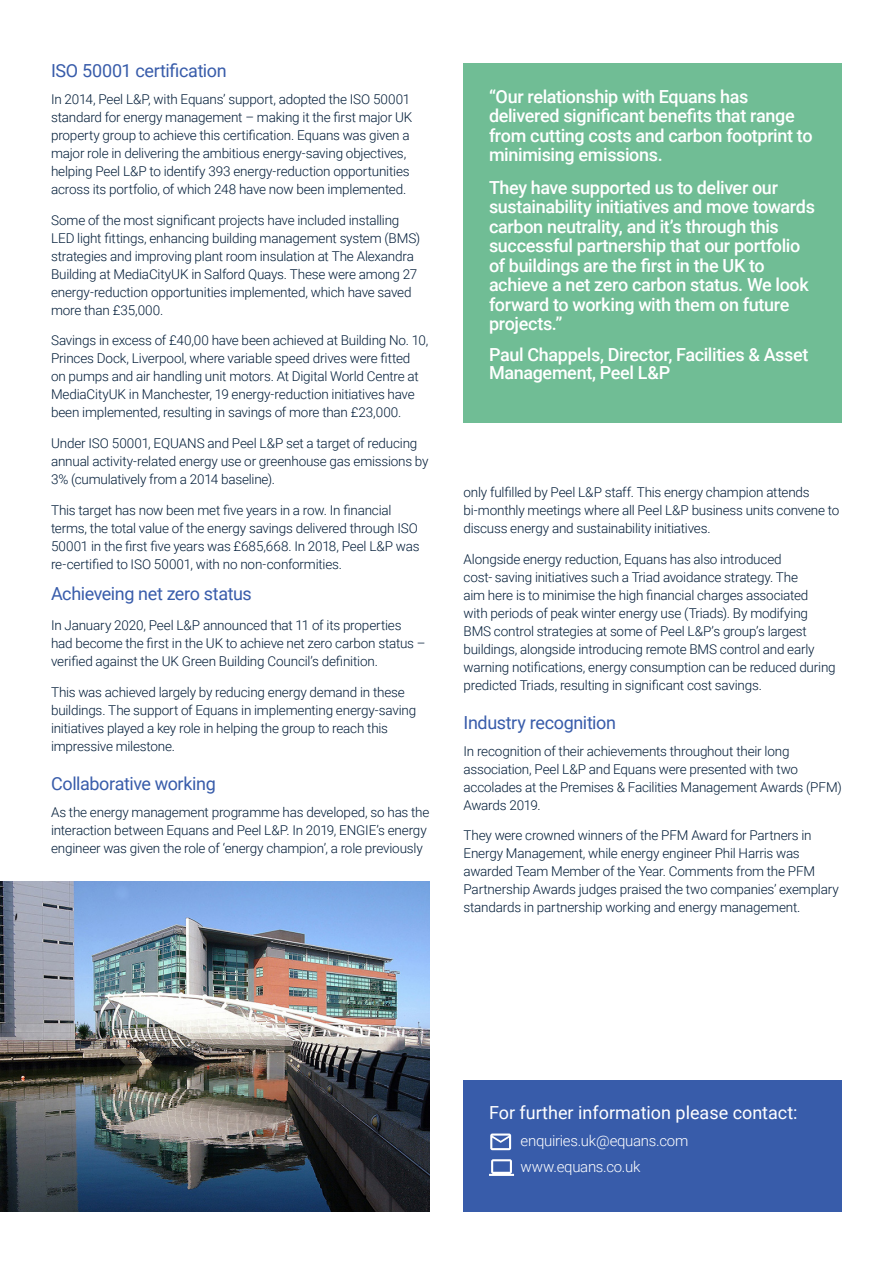
<style>
.page{position:relative;width:893px;height:1263px;background:#fff}
.page>*{position:absolute;margin:0;border:0;box-sizing:border-box;transform-origin:0 0}
.Pull_out_bullet_poin{font:500 18px/19.5px "Roboto";letter-spacing:-.02em;color:#fff}
.Subheader{font:18px "Roboto";letter-spacing:-.02em;color:#385caa}
.t1{font:18px "Roboto";color:#fff}
.Body_Copy{font:18px "Roboto";letter-spacing:-.025em;color:#385caa}
.Body_Copy-2{font:300 15px "Roboto";letter-spacing:-.02em;color:#fff}
.Body_Copy-3{font:300 13.5px/18px "Roboto";letter-spacing:-.015em;color:#001c38}
</style>
<div class="page">
<img style="left:0;top:881px;width:429px;height:331px">
<div style="left:463px;top:64px;width:379px;height:359px;background:#70bd95"></div>
<div style="left:463px;top:1080px;width:379px;height:132px;background:#385caa"></div>
<svg style="left:490px;top:1133px;width:21px;height:17px"></svg>
<svg style="left:489px;top:1159px;width:25px;height:17px"></svg>
<p class="Subheader" style="left:51px;top:58px;width:177px">ISO 50001 certification</p>
<p class="Body_Copy-3" style="left:51px;top:89px;width:363px">In 2014, Peel L&amp;P, with Equans’ support, adopted the ISO 50001 standard for energy management – making it the first major UK property group to achieve this certification. Equans was given a major role in delivering the ambitious energy-saving objectives, helping Peel L&amp;P to identify 393 energy-reduction opportunities across its portfolio, of which 248 have now been implemented.</p>
<p class="Body_Copy-3" style="left:51px;top:210px;width:371px">Some of the most significant projects have included installing LED light fittings, enhancing building management system (BMS) strategies and improving plant room insulation at The Alexandra Building at MediaCityUK in Salford Quays. These were among 27 energy-reduction opportunities implemented, which have saved more than £35,000.</p>
<p class="Body_Copy-3" style="left:51px;top:331px;width:379px">Savings in excess of £40,00 have been achieved at Building No. 10, Princes Dock, Liverpool, where variable speed drives were fitted on pumps and air handling unit motors. At Digital World Centre at MediaCityUK in Manchester, 19 energy-reduction initiatives have been implemented, resulting in savings of more than £23,000.</p>
<p class="Body_Copy-3" style="left:51px;top:434px;width:379px">Under ISO 50001, EQUANS and Peel L&amp;P set a target of reducing annual activity-related energy use or greenhouse gas emissions by<br>3% (cumulatively from a 2014 baseline).</p>
<p class="Body_Copy-3" style="left:51px;top:501px;width:370px">This target has now been met five years in a row. In financial terms, the total value of the energy savings delivered through ISO 50001 in the first five years was £685,668. In 2018, Peel L&amp;P was re-certified to ISO 50001, with no non-conformities.</p>
<p class="Body_Copy" style="left:51px;top:581px;width:202px">Achieveing net zero status</p>
<p class="Body_Copy-3" style="left:51px;top:616px;width:376px">In January 2020, Peel L&amp;P announced that 11 of its properties had become the first in the UK to achieve net zero carbon status – verified against the UK Green Building Council’s definition.</p>
<p class="Body_Copy-3" style="left:51px;top:683px;width:367px">This was achieved largely by reducing energy demand in these buildings. The support of Equans in implementing energy-saving initiatives played a key role in helping the group to reach this impressive milestone.</p>
<p class="Subheader" style="left:51px;top:771px;width:166px">Collaborative working</p>
<p class="Body_Copy-3" style="left:51px;top:803px;width:380px">As the energy management programme has developed, so has the interaction between Equans and Peel L&amp;P. In 2019, ENGIE’s energy engineer was given the role of ‘energy champion’, a role previously</p>
<p class="Pull_out_bullet_poin" style="left:489px;top:86px;width:325px">“Our relationship with Equans has delivered significant benefits that range from cutting costs and carbon footprint to minimising emissions.</p>
<p class="Pull_out_bullet_poin" style="left:489px;top:177px;width:327px">They have supported us to deliver our sustainability initiatives and move towards carbon neutrality, and it’s through this successful partnership that our portfolio of buildings are the first in the UK to achieve a net zero carbon status. We look forward to working with them on future projects.”</p>
<p class="Pull_out_bullet_poin" style="left:489px;top:345px;width:321px;line-height:18px">Paul Chappels, Director, Facilities &amp; Asset<br>Management, Peel L&amp;P</p>
<p class="Body_Copy-3" style="left:463px;top:483px;width:377px">only fulfilled by Peel L&amp;P staff. This energy champion attends bi-monthly meetings where all Peel L&amp;P business units convene to discuss energy and sustainability initiatives.</p>
<p class="Body_Copy-3" style="left:463px;top:549px;width:374px">Alongside energy reduction, Equans has also introduced<br>cost- saving initiatives such a Triad avoidance strategy. The<br>aim here is to minimise the high financial charges associated with periods of peak winter energy use (Triads). By modifying BMS control strategies at some of Peel L&amp;P’s group’s largest buildings, alongside introducing remote BMS control and early warning notifications, energy consumption can be reduced during predicted Triads, resulting in significant cost savings.</p>
<p class="Subheader" style="left:463px;top:710px;width:154px">Industry recognition</p>
<p class="Body_Copy-3" style="left:463px;top:741px;width:380px">In recognition of their achievements throughout their long association, Peel L&amp;P and Equans were presented with two accolades at the Premises &amp; Facilities Management Awards (PFM)<br>Awards 2019.</p>
<p class="Body_Copy-3" style="left:463px;top:826px;width:377px">They were crowned winners of the PFM Award for Partners in Energy Management, while energy engineer Phil Harris was awarded Team Member of the Year. Comments from the PFM Partnership Awards judges praised the two companies’ exemplary standards in partnership working and energy management.</p>
<p class="t1" style="left:489px;top:1100px;width:310px">For further information please contact:</p>
<p class="Body_Copy-2" style="left:520px;top:1130px;width:169px">enquiries.uk@equans.com</p>
<p class="Body_Copy-2" style="left:520px;top:1156px;width:121px">www.equans.co.uk</p>
</div>
